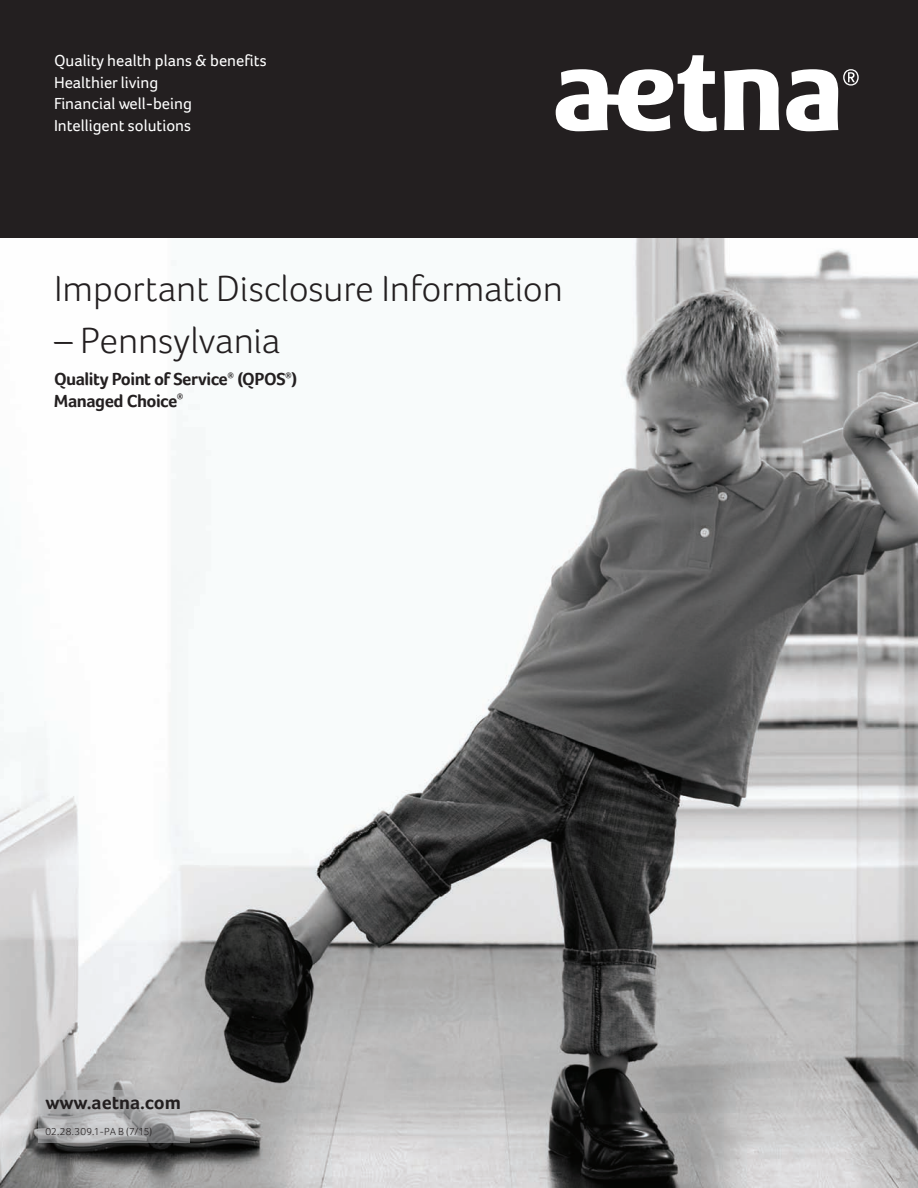
<style>
.page{position:relative;width:918px;height:1188px;background:#fff}
.page>*{position:absolute;margin:0;border:0;box-sizing:border-box;transform-origin:0 0}
.t1{font:99px "Aetna Inc Logo Roman";color:#fff}
.t2{font:300 37.5px "Foco";letter-spacing:-.005em;color:#231f20}
.t3{font:700 19.5px "Foco";color:#231f20}
.t4{font:700 18px/21.6px "Foco";letter-spacing:-.03em;color:#231f20}
.t5{font:16.5px/21.8px "Foco";color:#fff}
.t6{font:300 10.5px "Foco";letter-spacing:.015em;color:#231f20}
</style>
<div class="page">
<img style="left:0;top:238px;width:918px;height:950px">
<div style="left:0;top:0;width:918px;height:238px;background:#231f20"></div>
<svg style="left:39px;top:1090px;width:151px;height:53px;background:#adaeaf"></svg>
<p class="t5" style="left:54px;top:49px;width:214px">Quality health plans &amp; benefits<br>Healthier living<br>Financial well-being<br>Intelligent solutions</p>
<p class="t1" style="left:554px;top:41px;width:339px">a</p>
<p class="t2" style="left:54px;top:267px;width:511px">Important Disclosure Information</p>
<p class="t2" style="left:54px;top:318px;width:228px">– Pennsylvania</p>
<p class="t4" style="left:54px;top:368px;width:245px">Quality Point of Service<sup>®</sup> (QPOS<sup>®</sup>)<br>Managed Choice<sup>®</sup></p>
<p class="t3" style="left:45px;top:1091px;width:137px">www.aetna.com</p>
<p class="t6" style="left:45px;top:1125px;width:109px">02.28.309.1-PA B (7/15)</p>
</div>
